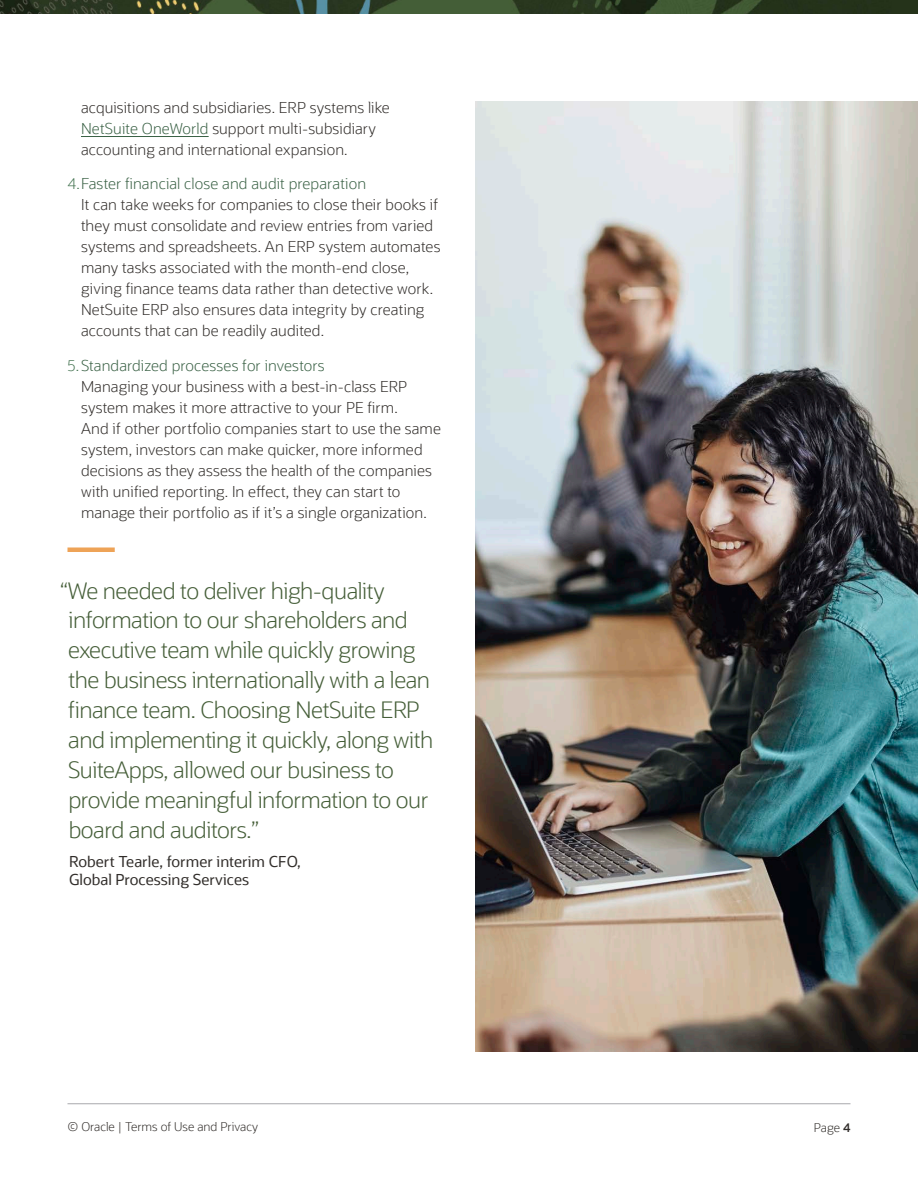
<style>
.page{position:relative;width:918px;height:1188px;background:#fff}
.page>*{position:absolute;margin:0;border:0;box-sizing:border-box;transform-origin:0 0}
.PullQuote2020{font:300 22.5px/30px "Oracle Sans";letter-spacing:-.02em;color:#455e38}
.t1{font:300 15px/21px "Oracle Sans";letter-spacing:.005em;color:#312d2a}
.PullQuote2020-2{font:15px/18px "Oracle Sans";color:#312d2a}
.t2{font:300 12px "Oracle Sans";color:#312d2a}
.s1{color:#3a6145}
.s2{color:#467553}
.s3{font-weight:600}
</style>
<div class="page">
<hr style="left:68px;top:1104px;width:782px;height:1px;background:#a8a9ad">
<img style="left:1px;top:0;width:916px;height:13px">
<hr style="left:81px;top:136px;width:128px;height:1px;background:#3a6145">
<img style="left:476px;top:101px;width:442px;height:951px">
<hr style="left:68px;top:548px;width:47px;height:4px;background:#eea357">
<p class="t1" style="left:81px;top:97px;width:310px">acquisitions and subsidiaries. ERP systems like<br><span class="s1">NetSuite OneWorld</span> support multi-subsidiary accounting and international expansion.</p>
<p class="t1" style="left:81px;top:173px;width:361px;text-indent:-14px"><span class="s2">4.</span><span class="s1">Faster financial close and audit preparation<br></span>It can take weeks for companies to close their books if they must consolidate and review entries from varied systems and spreadsheets. An ERP system automates many tasks associated with the month-end close, giving finance teams data rather than detective work.<br>NetSuite ERP also ensures data integrity by creating accounts that can be readily audited.</p>
<p class="t1" style="left:81px;top:355px;width:362px;text-indent:-14px"><span class="s2">5.</span><span class="s1">Standardized processes for investors<br></span>Managing your business with a best-in-class ERP system makes it more attractive to your PE firm.<br>And if other portfolio companies start to use the same system, investors can make quicker, more informed decisions as they assess the health of the companies with unified reporting. In effect, they can start to manage their portfolio as if it’s a single organization.</p>
<p class="PullQuote2020" style="left:68px;top:576px;width:367px;text-indent:-8px">“We needed to deliver high-quality information to our shareholders and executive team while quickly growing the business internationally with a lean finance team. Choosing NetSuite ERP and implementing it quickly, along with SuiteApps, allowed our business to provide meaningful information to our board and auditors.”</p>
<p class="PullQuote2020-2" style="left:69px;top:853px;width:233px">Robert Tearle, former interim CFO,<br>Global Processing Services</p>
<p class="t2" style="left:68px;top:1120px;width:192px">© Oracle | Terms of Use and Privacy</p>
<p class="t2" style="left:814px;top:1121px;width:38px">Page <span class="s3">4</span></p>
</div>
